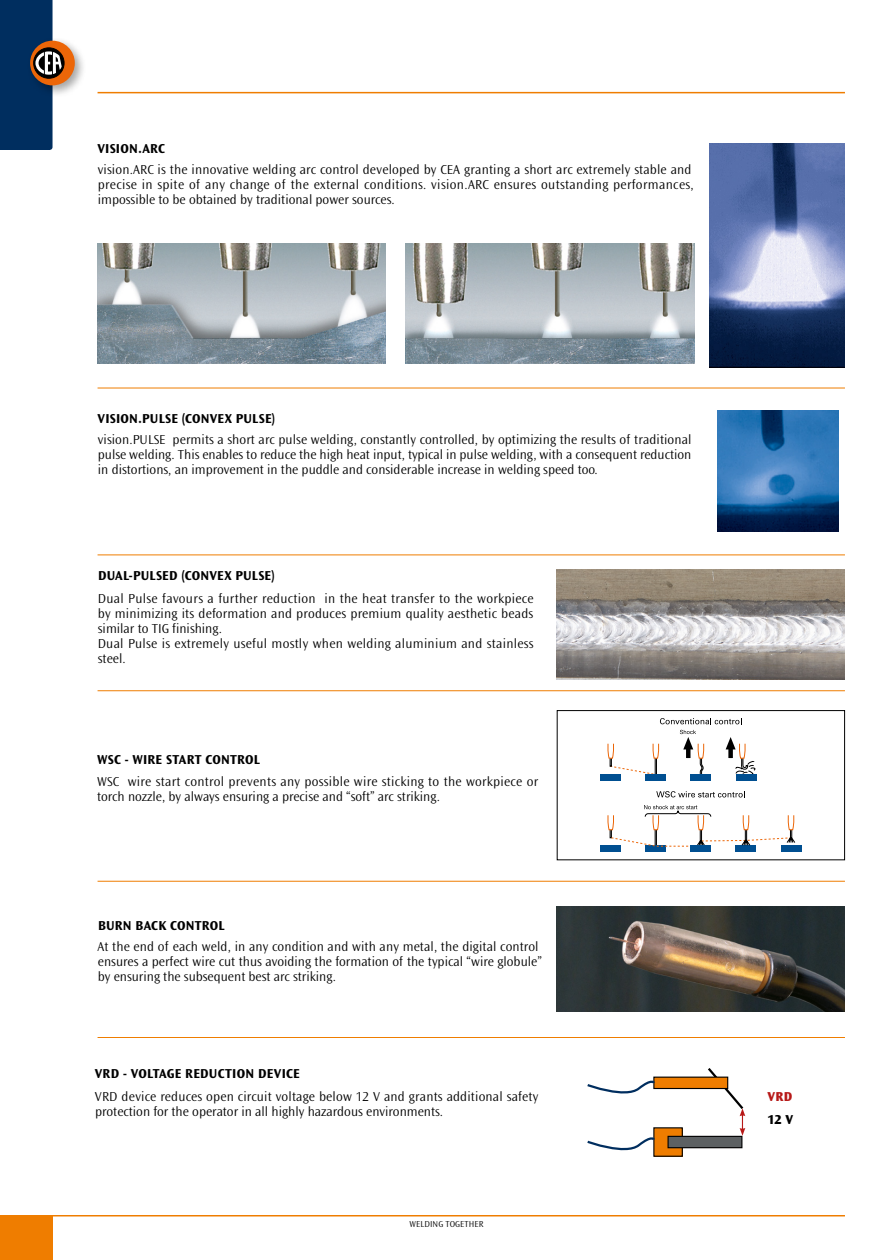
<style>
.page{position:relative;width:893px;height:1260px;background:#fff}
.page>*{position:absolute;margin:0;border:0;box-sizing:border-box;transform-origin:0 0}
.t1{font:300 13.5px/15px "Ocean Sans Std";letter-spacing:.01em;color:#000}
.t2{font:700 13.5px "Ocean Sans Std";letter-spacing:.02em;color:#000}
.t3{font:800 13.5px "Ocean Sans Std";color:#b71918}
.t4{font:800 13.5px "Ocean Sans Std";color:#000}
.t5{font:300 9px "Ocean Sans Std";letter-spacing:.01em;color:#000}
</style>
<div class="page">
<hr style="left:98px;top:92px;width:746px;height:1px;background:#ef7d00">
<div style="left:600px;top:774px;width:20px;height:7px;background:#004f91"></div>
<svg style="left:607px;top:730px;width:150px;height:67px"></svg>
<svg style="left:660px;top:718px;width:80px;height:6px"></svg>
<div style="left:600px;top:846px;width:20px;height:6px;background:#004f91"></div>
<div style="left:645px;top:846px;width:20px;height:6px;background:#004f91"></div>
<div style="left:736px;top:846px;width:20px;height:6px;background:#004f91"></div>
<div style="left:781px;top:846px;width:20px;height:6px;background:#004f91"></div>
<svg style="left:607px;top:805px;width:188px;height:42px"></svg>
<div style="left:690px;top:846px;width:20px;height:6px;background:#004f91"></div>
<div style="left:556px;top:710px;width:288px;height:150px;border:1px solid #000"></div>
<hr style="left:98px;top:690px;width:746px;height:1px;background:#ef7d00">
<hr style="left:98px;top:881px;width:746px;height:1px;background:#ef7d00">
<hr style="left:98px;top:1037px;width:746px;height:1px;background:#ef7d00">
<img style="left:556px;top:906px;width:288px;height:105px">
<div style="left:654px;top:1077px;width:73px;height:12px;background:#ef7d00"></div>
<div style="left:653px;top:1077px;width:75px;height:12px;border:1px solid #000"></div>
<div style="left:654px;top:1128px;width:28px;height:28px;background:#ef7d00"></div>
<div style="left:653px;top:1127px;width:29px;height:30px;border:1px solid #000"></div>
<svg style="left:587px;top:1078px;width:69px;height:16px"></svg>
<svg style="left:587px;top:1135px;width:69px;height:22px"></svg>
<div style="left:668px;top:1136px;width:73px;height:12px;background:#5d6163"></div>
<div style="left:667px;top:1136px;width:75px;height:12px;border:1px solid #000"></div>
<svg style="left:705px;top:1068px;width:40px;height:68px"></svg>
<hr style="left:98px;top:388px;width:746px;height:1px;background:#ef7d00">
<img style="left:709px;top:143px;width:135px;height:224px">
<img style="left:97px;top:244px;width:288px;height:120px">
<img style="left:406px;top:244px;width:288px;height:120px">
<hr style="left:98px;top:555px;width:746px;height:1px;background:#ef7d00">
<img style="left:556px;top:569px;width:289px;height:110px">
<img style="left:718px;top:410px;width:120px;height:121px">
<div style="left:27px;top:37px;width:60px;height:61px;background:#000;opacity:.35"></div>
<div style="left:30px;top:41px;width:45px;height:44px;background:#ec6608;border-radius:50%"></div>
<div style="left:34px;top:48px;width:30px;height:30px;border:1px solid #000;border-radius:50%"></div>
<svg style="left:0;top:0;width:62px;height:150px;background:#2b486a"></svg>
<div style="left:0;top:1216px;width:52px;height:44px;background:#ef7d00"></div>
<hr style="left:0;top:1215px;width:52px;height:1px;background:#ef7d00">
<hr style="left:52px;top:1215px;width:792px;height:1px;background:#ef7d00">
<p class="t2" style="left:97px;top:141px;width:69px">VISION.ARC</p>
<p class="t1" style="left:98px;top:162px;width:597px">vision.ARC is the innovative welding arc control developed by CEA granting a short arc extremely stable and precise in spite of any change of the external conditions. vision.ARC ensures outstanding performances, impossible to be obtained by traditional power sources.</p>
<p class="t2" style="left:98px;top:411px;width:179px">VISION.PULSE (CONVEX PULSE)</p>
<p class="t1" style="left:98px;top:432px;width:595px;text-align:justify">vision.PULSE permits a short arc pulse welding, constantly controlled, by optimizing the results of traditional pulse welding. This enables to reduce the high heat input, typical in pulse welding, with a consequent reduction in distortions, an improvement in the puddle and considerable increase in welding speed too.</p>
<p class="t2" style="left:98px;top:568px;width:178px">DUAL-PULSED (CONVEX PULSE)</p>
<p class="t1" style="left:98px;top:591px;width:437px">Dual Pulse favours a further reduction in the heat transfer to the workpiece by minimizing its deformation and produces premium quality aesthetic beads similar to TIG finishing.<br>Dual Pulse is extremely useful mostly when welding aluminium and stainless steel.</p>
<p class="t2" style="left:97px;top:752px;width:164px">WSC - WIRE START CONTROL</p>
<p class="t1" style="left:97px;top:774px;width:442px">WSC wire start control prevents any possible wire sticking to the workpiece or torch nozzle, by always ensuring a precise and “soft” arc striking.</p>
<p class="t2" style="left:98px;top:918px;width:128px">BURN BACK CONTROL</p>
<p class="t1" style="left:97px;top:939px;width:446px">At the end of each weld, in any condition and with any metal, the digital control ensures a perfect wire cut thus avoiding the formation of the typical “wire globule” by ensuring the subsequent best arc striking.</p>
<p class="t2" style="left:95px;top:1066px;width:206px">VRD - VOLTAGE REDUCTION DEVICE</p>
<p class="t1" style="left:95px;top:1089px;width:445px">VRD device reduces open circuit voltage below 12 V and grants additional safety protection for the operator in all highly hazardous environments.</p>
<p class="t5" style="left:409px;top:1219px;width:75px">WELDING TOGETHER</p>
<p class="t3" style="left:767px;top:1089px;width:26px">VRD</p>
<p class="t4" style="left:767px;top:1112px;width:27px">12 V</p>
</div>
